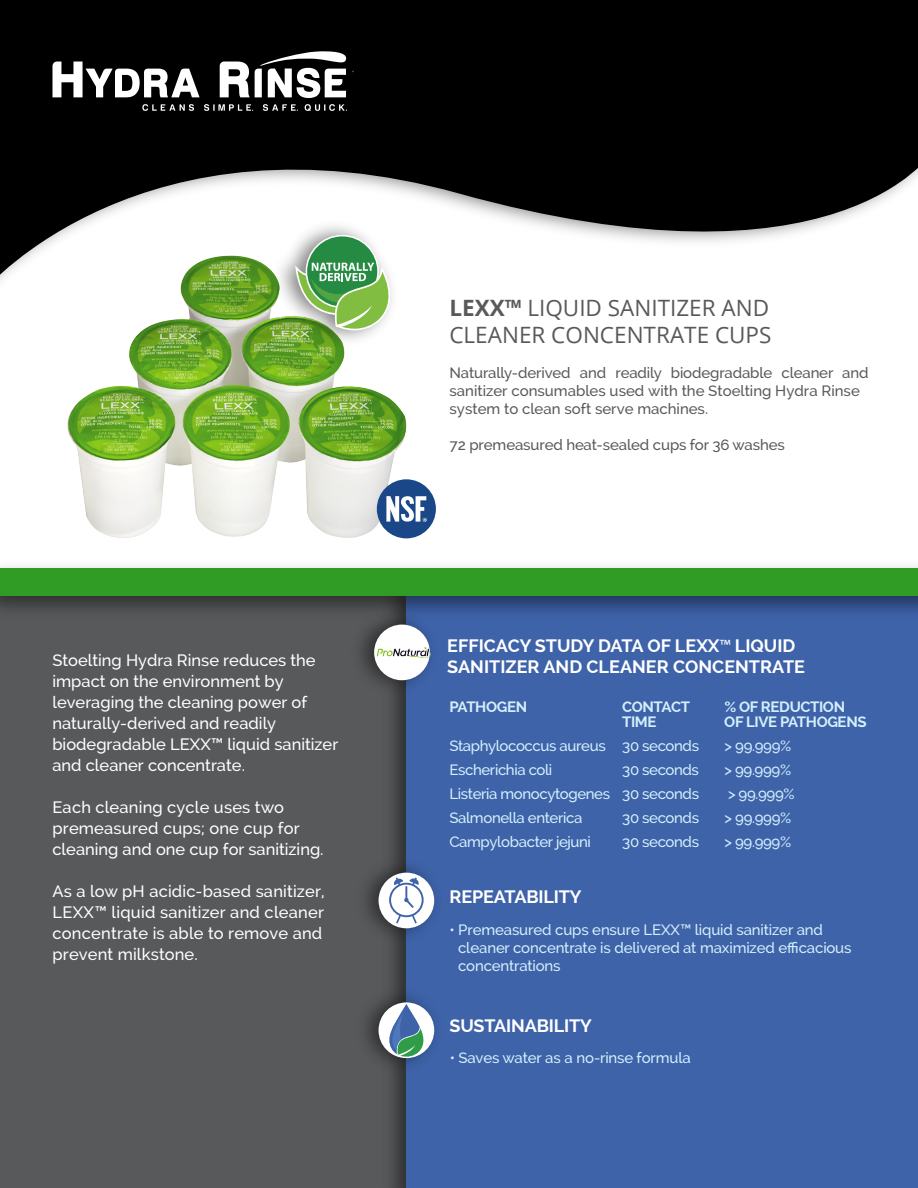
<style>
.page{position:relative;width:918px;height:1188px;background:#fff}
.page>*{position:absolute;margin:0;border:0;box-sizing:border-box;transform-origin:0 0}
.t1{font:22.5px/27px "Open Sans";color:#58595b}
.t2{font:700 18px/21px "Raleway";color:#fff}
.t3{font:500 16.5px/21px "Raleway";color:#fff}
.t4{font:500 15px/18px "Raleway";letter-spacing:-.025em;color:#d4effc}
.t5{font:500 15px/18px "Raleway";letter-spacing:-.005em;color:#58595b}
.t6{font:700 15px "Raleway";letter-spacing:-.025em;color:#d4effc}
.s1{font-weight:700}
.s2{font-family:"Myriad Pro";font-weight:400}
</style>
<div class="page">
<div style="left:0;top:593px;width:408px;height:595px;background:#58595b"></div>
<div style="left:406px;top:626px;width:512px;height:562px;background:#3e63a9"></div>
<img style="left:0;top:566px;width:918px;height:60px">
<div style="left:0;top:569px;width:918px;height:27px;background:#309c26"></div>
<img style="left:67px;top:311px;width:348px;height:228px">
<svg style="left:0;top:0;width:918px;height:299px;fill:#000"></svg>
<img style="left:366px;top:850px;width:84px;height:101px">
<div style="left:379px;top:873px;width:55px;height:55px;background:#fff;border-radius:50%"></div>
<svg style="left:389px;top:877px;width:35px;height:46px"></svg>
<img style="left:366px;top:980px;width:84px;height:101px">
<div style="left:379px;top:1002px;width:55px;height:56px;background:#fff;border-radius:50%"></div>
<svg style="left:389px;top:1004px;width:36px;height:54px"></svg>
<div style="left:377px;top:479px;width:59px;height:59px;background:#194788;border-radius:50%"></div>
<svg style="left:386px;top:496px;width:41px;height:26px"></svg>
<img style="left:265px;top:212px;width:141px;height:142px">
<div style="left:306px;top:236px;width:72px;height:71px;background:#258b43;border-radius:50%"></div>
<svg style="left:295px;top:263px;width:99px;height:67px"></svg>
<img style="left:344px;top:602px;width:102px;height:101px">
<div style="left:374px;top:625px;width:56px;height:55px;background:#fff;border-radius:50%"></div>
<img style="left:374px;top:640px;width:59px;height:25px">
<svg style="left:53px;top:62px;width:147px;height:35px"></svg>
<svg style="left:142px;top:104px;width:52px;height:7px"></svg>
<svg style="left:204px;top:104px;width:49px;height:7px"></svg>
<svg style="left:263px;top:104px;width:35px;height:7px"></svg>
<svg style="left:305px;top:104px;width:42px;height:7px"></svg>
<svg style="left:220px;top:50px;width:126px;height:48px"></svg>
<p class="t3" style="left:52px;top:650px;width:287px">Stoelting Hydra Rinse reduces the impact on the environment by leveraging the cleaning power of naturally-derived and readily biodegradable LEXX™ liquid sanitizer and cleaner concentrate.</p>
<p class="t3" style="left:52px;top:797px;width:273px">Each cleaning cycle uses two premeasured cups; one cup for cleaning and one cup for sanitizing.</p>
<p class="t3" style="left:52px;top:881px;width:274px">As a low pH acidic-based sanitizer,<br>LEXX™ liquid sanitizer and cleaner concentrate is able to remove and prevent milkstone.</p>
<h1 class="t1" style="left:449px;top:294px;width:324px"><span class="s1">LEXX™</span> LIQUID SANITIZER AND<br>CLEANER CONCENTRATE CUPS</h1>
<p class="t5" style="left:450px;top:364px;width:421px">Naturally-derived and readily biodegradable cleaner and sanitizer consumables used with the Stoelting Hydra Rinse system to clean soft serve machines.</p>
<p class="t5" style="left:449px;top:436px;width:337px">72 premeasured heat-sealed cups for 36 washes</p>
<p class="t2" style="left:447px;top:636px;width:359px">EFFICACY STUDY DATA OF LEXX<span class="s2">™</span> LIQUID<br>SANITIZER AND CLEANER CONCENTRATE</p>
<p class="t6" style="left:449px;top:698px;width:79px">PATHOGEN</p>
<p class="t6" style="left:622px;top:698px;width:69px">CONTACT</p>
<p class="t6" style="left:724px;top:698px;width:122px">% OF REDUCTION</p>
<p class="t6" style="left:622px;top:713px;width:36px">TIME</p>
<p class="t6" style="left:724px;top:713px;width:144px">OF LIVE PATHOGENS</p>
<p class="t4" style="left:449px;top:736px;width:251px">Staphylococcus aureus 30 seconds</p>
<p class="t4" style="left:725px;top:736px;width:68px">&gt; 99.999%</p>
<p class="t4" style="left:449px;top:760px;width:104px">Escherichia coli</p>
<p class="t4" style="left:622px;top:760px;width:78px">30 seconds</p>
<p class="t4" style="left:725px;top:760px;width:68px">&gt; 99.999%</p>
<p class="t4" style="left:449px;top:784px;width:251px">Listeria monocytogenes 30 seconds</p>
<p class="t4" style="left:728px;top:784px;width:68px">&gt; 99.999%</p>
<p class="t4" style="left:449px;top:808px;width:134px">Salmonella enterica</p>
<p class="t4" style="left:622px;top:808px;width:78px">30 seconds</p>
<p class="t4" style="left:725px;top:808px;width:68px">&gt; 99.999%</p>
<p class="t4" style="left:449px;top:832px;width:143px">Campylobacterjejuni</p>
<p class="t4" style="left:622px;top:832px;width:78px">30 seconds</p>
<p class="t4" style="left:725px;top:832px;width:68px">&gt; 99.999%</p>
<p class="t2" style="left:449px;top:887px;width:134px">REPEATABILITY</p>
<p class="t4" style="left:458px;top:920px;width:395px;text-indent:-9px">• Premeasured cups ensure LEXX™ liquid sanitizer and cleaner concentrate is delivered at maximized efficacious concentrations</p>
<p class="t2" style="left:449px;top:1015px;width:144px">SUSTAINABILITY</p>
<p class="t4" style="left:450px;top:1048px;width:243px">• Saves water as a no-rinse formula</p>
</div>
